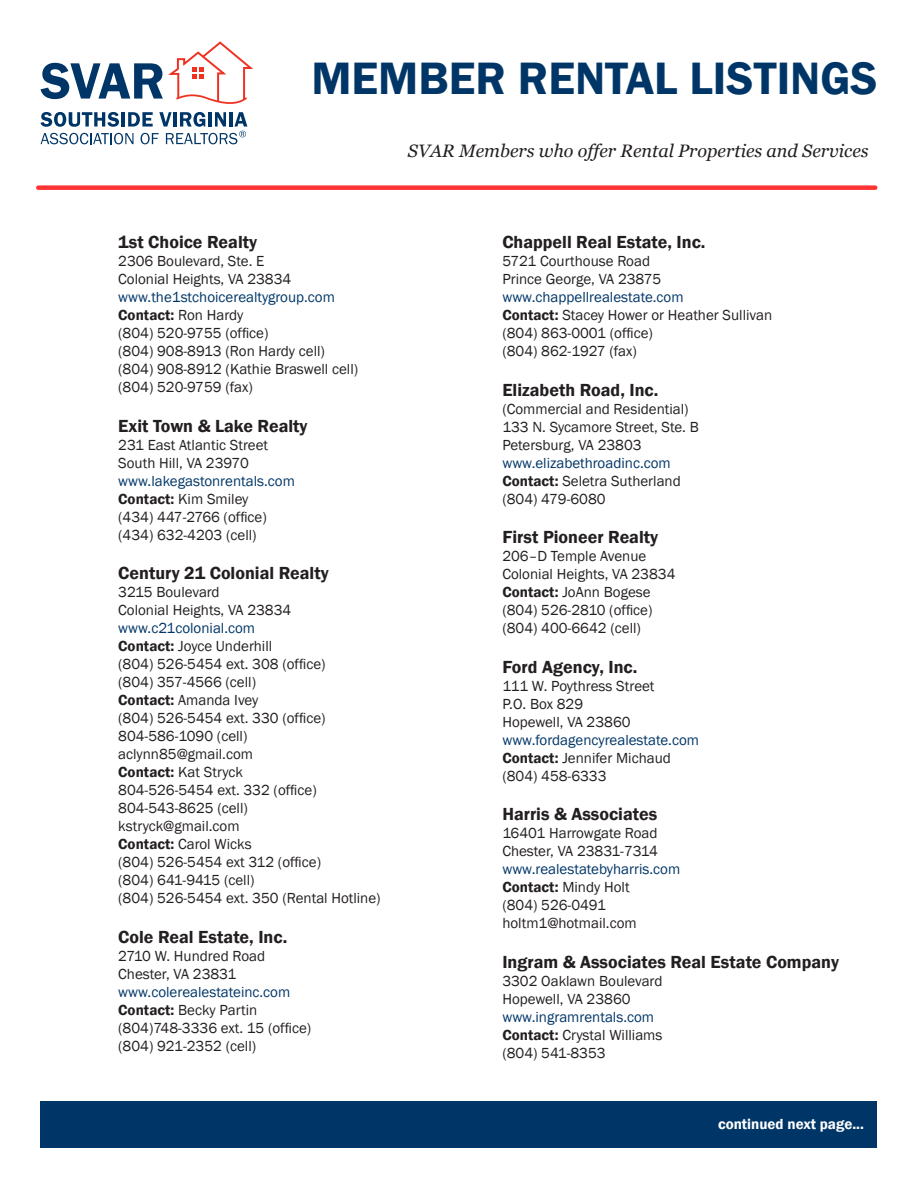
<style>
.page{position:relative;width:918px;height:1188px;background:#fff}
.page>*{position:absolute;margin:0;border:0;box-sizing:border-box;transform-origin:0 0}
.t1{font:600 46.65px "Franklin Gothic";color:#003667}
.t2{font:600 18px "Franklin Gothic";color:#231f20}
.t3{font:italic 18px "Georgia";color:#231f20}
.t4{font:15px/18px "Franklin Gothic";color:#231f20}
.t5{font:15px/18px "Franklin Gothic";color:#003667}
.t6{font:600 15px "Franklin Gothic";color:#fff}
.s1{color:#003667}
.s2{font-weight:600}
.s3{font-weight:600;color:#231f20}
.s4{color:#231f20}
</style>
<div class="page">
<div style="left:40px;top:1101px;width:838px;height:47px;background:#003667"></div>
<svg style="left:41px;top:41px;width:212px;height:63px"></svg>
<svg style="left:41px;top:112px;width:206px;height:32px"></svg>
<div style="left:38px;top:185px;width:837px;height:5px;background:#f33"></div>
<h1 class="t1" style="left:311px;top:50px;width:568px">MEMBER RENTAL LISTINGS</h1>
<p class="t3" style="left:408px;top:140px;width:462px">SVAR Members who offer Rental Properties and Services</p>
<p class="t2" style="left:118px;top:231px;width:140px">1st Choice Realty</p>
<p class="t4" style="left:118px;top:252px;width:175px">2306 Boulevard, Ste. E<br>Colonial Heights, VA 23834</p>
<p class="t4" style="left:118px;top:288px;width:241px"><span class="s1">www.the1stchoicerealtygroup.com<br></span><span class="s2">Contact:</span> Ron Hardy<br>(804) 520-9755 (office)<br>(804) 908-8913 (Ron Hardy cell) (804) 908-8912 (Kathie Braswell cell) (804) 520-9759 (fax)</p>
<p class="t2" style="left:118px;top:415px;width:191px">Exit Town &amp; Lake Realty</p>
<p class="t4" style="left:118px;top:436px;width:151px">231 East Atlantic Street<br>South Hill, VA 23970</p>
<p class="t4" style="left:118px;top:472px;width:178px"><span class="s1">www.lakegastonrentals.com<br></span><span class="s2">Contact:</span> Kim Smiley<br>(434) 447-2766 (office) (434) 632-4203 (cell)</p>
<p class="t2" style="left:118px;top:562px;width:212px">Century 21 Colonial Realty</p>
<p class="t4" style="left:118px;top:584px;width:175px">3215 Boulevard<br>Colonial Heights, VA 23834</p>
<p class="t4" style="left:118px;top:620px;width:264px"><span class="s1">www.c21colonial.com<br></span><span class="s2">Contact:</span> Joyce Underhill<br>(804) 526-5454 ext. 308 (office)<br>(804) 357-4566 (cell)<br><span class="s2">Contact:</span> Amanda Ivey<br>(804) 526-5454 ext. 330 (office)<br>804-586-1090 (cell) aclynn85@gmail.com<br><span class="s2">Contact:</span> Kat Stryck<br>804-526-5454 ext. 332 (office)<br>804-543-8625 (cell)<br>kstryck@gmail.com<br><span class="s2">Contact:</span> Carol Wicks<br>(804) 526-5454 ext 312 (office)<br>(804) 641-9415 (cell)<br>(804) 526-5454 ext. 350 (Rental Hotline)</p>
<p class="t2" style="left:118px;top:926px;width:171px">Cole Real Estate, Inc.</p>
<p class="t4" style="left:118px;top:947px;width:149px">2710 W. Hundred Road<br>Chester, VA 23831</p>
<p class="t4" style="left:118px;top:983px;width:194px"><span class="s1">www.colerealestateinc.com<br></span><span class="s2">Contact:</span> Becky Partin (804)748-3336 ext. 15 (office) (804) 921-2352 (cell)</p>
<p class="t2" style="left:502px;top:231px;width:205px">Chappell Real Estate, Inc.</p>
<p class="t4" style="left:502px;top:252px;width:161px">5721 Courthouse Road<br>Prince George, VA 23875</p>
<p class="t4" style="left:502px;top:288px;width:271px"><span class="s1">www.chappellrealestate.com<br></span><span class="s2">Contact:</span> Stacey Hower or Heather Sullivan (804) 863-0001 (office)<br>(804) 862-1927 (fax)</p>
<p class="t2" style="left:502px;top:379px;width:158px">Elizabeth Road, Inc.</p>
<p class="t4" style="left:502px;top:400px;width:198px">(Commercial and Residential)<br>133 N. Sycamore Street, Ste. B<br>Petersburg, VA 23803</p>
<p class="t4" style="left:502px;top:454px;width:180px"><span class="s1">www.elizabethroadinc.com<br></span><span class="s2">Contact:</span> Seletra Sutherland (804) 479-6080</p>
<p class="t2" style="left:502px;top:526px;width:157px">First Pioneer Realty</p>
<p class="t4" style="left:502px;top:548px;width:175px">206–D Temple Avenue<br>Colonial Heights, VA 23834<br><span class="s2">Contact:</span> JoAnn Bogese (804) 526-2810 (office) (804) 400-6642 (cell)</p>
<p class="t2" style="left:502px;top:656px;width:137px">Ford Agency, Inc.</p>
<p class="t4" style="left:502px;top:677px;width:154px">111 W. Poythress Street<br>P.O. Box 829<br>Hopewell, VA 23860</p>
<p class="t5" style="left:502px;top:731px;width:198px">www.fordagencyrealestate.com<br><span class="s3">Contact:</span> <span class="s4">Jennifer Michaud (804) 458-6333</span></p>
<p class="t2" style="left:502px;top:803px;width:156px">Harris &amp; Associates</p>
<p class="t4" style="left:502px;top:825px;width:157px">16401 Harrowgate Road<br>Chester, VA 23831-7314</p>
<p class="t4" style="left:502px;top:861px;width:179px"><span class="s1">www.realestatebyharris.com<br></span><span class="s2">Contact:</span> Mindy Holt<br>(804) 526-0491 holtm1@hotmail.com</p>
<p class="t2" style="left:502px;top:951px;width:338px">Ingram &amp; Associates Real Estate Company</p>
<p class="t4" style="left:502px;top:972px;width:162px">3302 Oaklawn Boulevard<br>Hopewell, VA 23860</p>
<p class="t4" style="left:502px;top:1008px;width:162px"><span class="s1">www.ingramrentals.com<br></span><span class="s2">Contact:</span> Crystal Williams (804) 541-8353</p>
<p class="t6" style="left:718px;top:1115px;width:147px">continued next page...</p>
</div>
